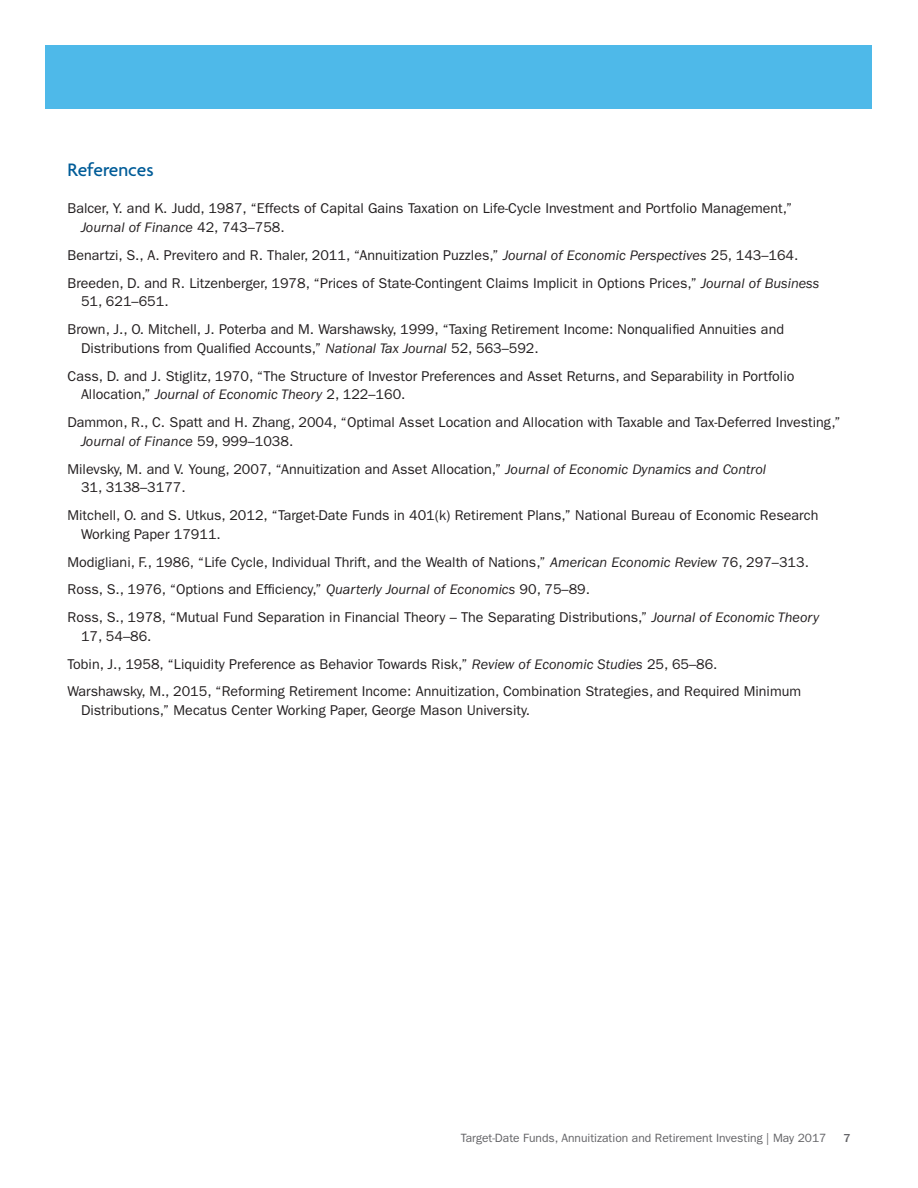
<style>
.page{position:relative;width:918px;height:1188px;background:#fff}
.page>*{position:absolute;margin:0;border:0;box-sizing:border-box;transform-origin:0 0}
._2A_Subtitle__A_13_1{font:500 19.5px "Agenda";color:#005c98}
._5A_Body_Text__FG_9{font:14.25px/18.8px "ITC Franklin Gothic Std";color:#231f20}
.t1{font:12px "ITC Franklin Gothic Std";color:#636366}
.t2{font:500 12px "ITC Franklin Gothic Std";color:#636366}
.s1{font-style:italic}
</style>
<div class="page">
<div style="left:46px;top:46px;width:826px;height:63px;background:#4eb9e9"></div>
<p class="_2A_Subtitle__A_13_1" style="left:68px;top:159px;width:88px">References</p>
<p class="_5A_Body_Text__FG_9" style="left:81px;top:199px;width:713px;text-indent:-14px">Balcer, Y. and K. Judd, 1987, “Effects of Capital Gains Taxation on Life-Cycle Investment and Portfolio Management,”<br><span class="s1">Journal of Finance</span> 42, 743–758.</p>
<p class="_5A_Body_Text__FG_9" style="left:68px;top:246px;width:732px">Benartzi, S., A. Previtero and R. Thaler, 2011, “Annuitization Puzzles,” <span class="s1">Journal of Economic Perspectives</span> 25, 143–164.</p>
<p class="_5A_Body_Text__FG_9" style="left:81px;top:274px;width:740px;text-indent:-14px">Breeden, D. and R. Litzenberger, 1978, “Prices of State-Contingent Claims Implicit in Options Prices,” <span class="s1">Journal of Business<br></span>51, 621–651.</p>
<p class="_5A_Body_Text__FG_9" style="left:81px;top:320px;width:705px;text-indent:-14px">Brown, J., O. Mitchell, J. Poterba and M. Warshawsky, 1999, “Taxing Retirement Income: Nonqualified Annuities and<br>Distributions from Qualified Accounts,” <span class="s1">National Tax Journal</span> 52, 563–592.</p>
<p class="_5A_Body_Text__FG_9" style="left:81px;top:367px;width:715px;text-indent:-14px">Cass, D. and J. Stiglitz, 1970, “The Structure of Investor Preferences and Asset Returns, and Separability in Portfolio<br>Allocation,” <span class="s1">Journal of Economic Theory</span> 2, 122–160.</p>
<p class="_5A_Body_Text__FG_9" style="left:81px;top:413px;width:761px;text-indent:-14px">Dammon, R., C. Spatt and H. Zhang, 2004, “Optimal Asset Location and Allocation with Taxable and Tax-Deferred Investing,”<br><span class="s1">Journal of Finance</span> 59, 999–1038.</p>
<p class="_5A_Body_Text__FG_9" style="left:81px;top:460px;width:687px;text-indent:-14px">Milevsky, M. and V. Young, 2007, “Annuitization and Asset Allocation,” <span class="s1">Journal of Economic Dynamics and Control<br></span>31, 3138–3177.</p>
<p class="_5A_Body_Text__FG_9" style="left:81px;top:506px;width:739px;text-indent:-14px">Mitchell, O. and S. Utkus, 2012, “Target-Date Funds in 401(k) Retirement Plans,” National Bureau of Economic Research<br>Working Paper 17911.</p>
<p class="_5A_Body_Text__FG_9" style="left:68px;top:553px;width:743px">Modigliani, F., 1986, “Life Cycle, Individual Thrift, and the Wealth of Nations,” <span class="s1">American Economic Review</span> 76, 297–313.</p>
<p class="_5A_Body_Text__FG_9" style="left:68px;top:580px;width:524px">Ross, S., 1976, “Options and Efficiency,” <span class="s1">Quarterly Journal of Economics</span> 90, 75–89.</p>
<p class="_5A_Body_Text__FG_9" style="left:81px;top:608px;width:740px;text-indent:-14px">Ross, S., 1978, “Mutual Fund Separation in Financial Theory – The Separating Distributions,” <span class="s1">Journal of Economic Theory<br></span>17, 54–86.</p>
<p class="_5A_Body_Text__FG_9" style="left:68px;top:655px;width:652px">Tobin, J., 1958, “Liquidity Preference as Behavior Towards Risk,” <span class="s1">Review of Economic Studies</span> 25, 65–86.</p>
<p class="_5A_Body_Text__FG_9" style="left:81px;top:682px;width:722px;text-indent:-14px">Warshawsky, M., 2015, “Reforming Retirement Income: Annuitization, Combination Strategies, and Required Minimum<br>Distributions,” Mecatus Center Working Paper, George Mason University.</p>
<p class="t1" style="left:461px;top:1131px;width:367px">Target-Date Funds, Annuitization and Retirement Investing | May 2017</p>
<p class="t2" style="left:843px;top:1131px;width:9px">7</p>
</div>
